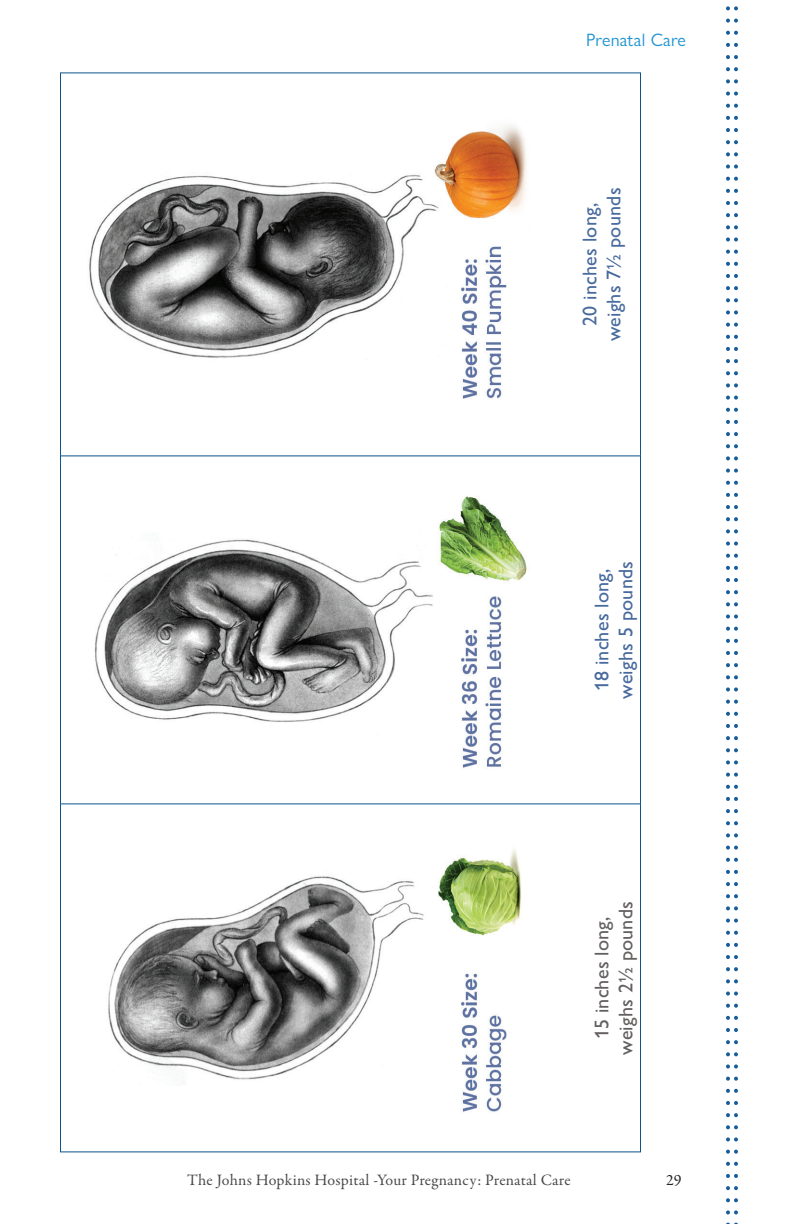
<style>
.page{position:relative;width:792px;height:1224px;background:#fff}
.page>*{position:absolute;margin:0;border:0;box-sizing:border-box;transform-origin:0 0}
.Text_for_Chart{font:500 20px/24px "Gill Sans Nova";letter-spacing:.01em;color:#486a9d;text-align:center}
.Text_for_Chart-2{font:500 20px/24px "Gill Sans Nova";letter-spacing:.01em;color:#646060;text-align:center}
.t1{font:18px "Gill Sans Nova";letter-spacing:.01em;color:#2094d2}
.t2{font:16px "Garamond Premr Pro";letter-spacing:.01em;color:#494948}
.t3{font:16px "Garamond Premr Pro";color:#262223}
</style>
<div class="page">
<svg style="left:726px;top:6px;width:12px;height:1218px"></svg>
<hr style="left:61px;top:1151px;width:579px;height:1px;background:#0d538c">
<hr style="left:61px;top:803px;width:579px;height:1px;background:#0d538c">
<hr style="left:61px;top:455px;width:579px;height:1px;background:#0d538c">
<hr style="left:61px;top:72px;width:579px;height:1px;background:#0d538c">
<hr style="left:60px;top:804px;width:1px;height:348px;background:#0d538c">
<hr style="left:60px;top:456px;width:1px;height:348px;background:#0d538c">
<hr style="left:60px;top:72px;width:1px;height:384px;background:#0d538c">
<hr style="left:640px;top:804px;width:1px;height:348px;background:#0d538c">
<hr style="left:640px;top:456px;width:1px;height:348px;background:#0d538c">
<hr style="left:640px;top:72px;width:1px;height:384px;background:#0d538c">
<img style="left:108px;top:848px;width:414px;height:264px">
<img style="left:94px;top:496px;width:433px;height:272px">
<img style="left:89px;top:125px;width:438px;height:274px">
<p class="t1" style="left:586px;top:29px;width:101px">Prenatal Care</p>
<p class="Text_for_Chart" style="left:578px;top:341px;width:155px;rotate:-90deg">20 inches long, weighs 7½ pounds</p>
<p class="Text_for_Chart" style="left:590px;top:699px;width:139px;rotate:-90deg">18 inches long, weighs 5 pounds</p>
<p class="Text_for_Chart-2" style="left:590px;top:1055px;width:155px;rotate:-90deg">15 inches long, weighs 2½ pounds</p>
<p class="t2" style="left:187px;top:1170px;width:385px">The Johns Hopkins Hospital -Your Pregnancy: Prenatal Care</p>
<p class="t3" style="left:666px;top:1170px;width:17px">29</p>
</div>
